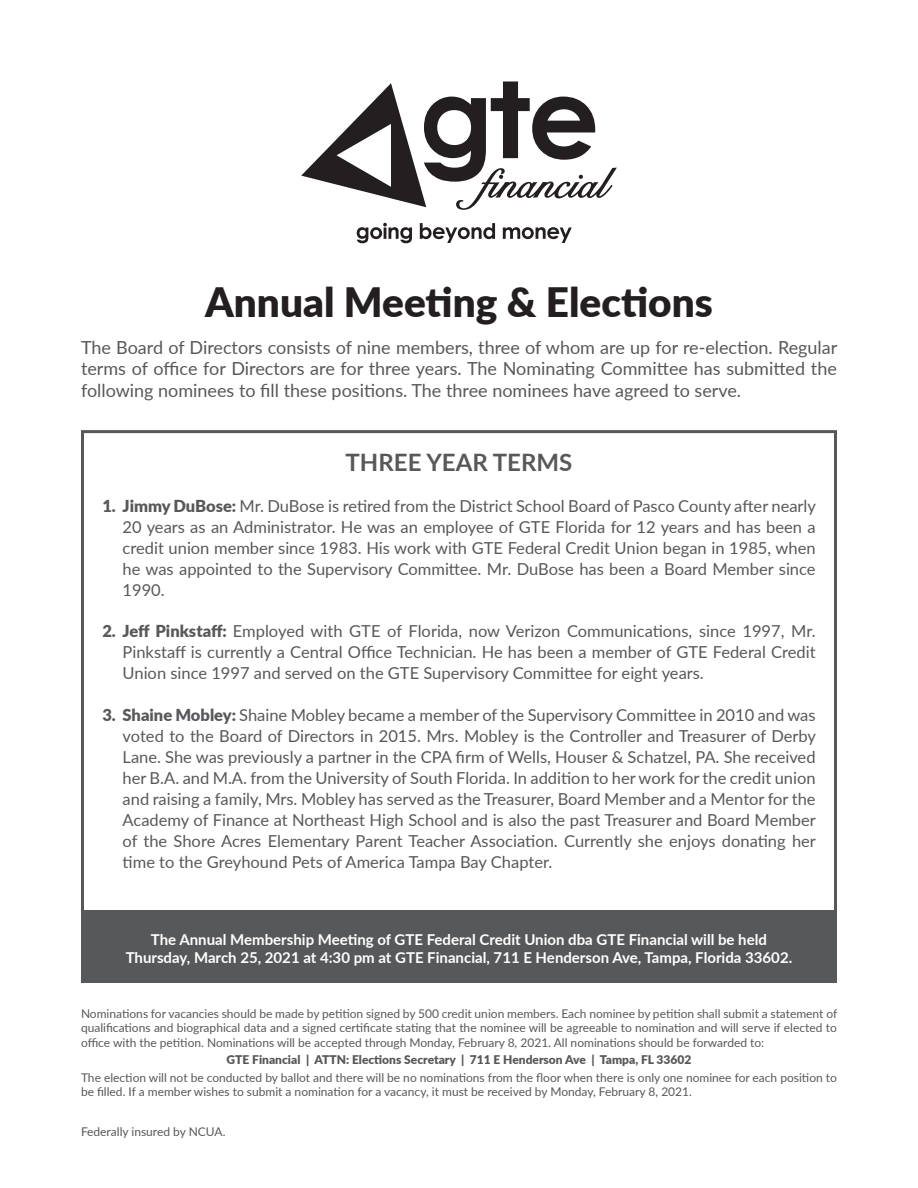
<style>
.page{position:relative;width:918px;height:1188px;background:#fff}
.page>*{position:absolute;margin:0;border:0;box-sizing:border-box;transform-origin:0 0}
.t1{font:900 40.5px "Lato";color:#231f20}
.t2{font:700 24px "Lato";color:#57585a}
.t3{font:18px/21.6px "Lato";color:#57585a;text-align:justify}
.t4{font:16.5px/21px "Lato";color:#57585a;text-align:justify}
.t5{font:700 15px/18px "Lato";color:#fff;text-align:center}
.t6{font:12px/14.4px "Lato";color:#57585a;text-align:justify}
.t7{font:900 12px "Lato";color:#57585a}
.s1{font-weight:900}
</style>
<div class="page">
<div style="left:81px;top:911px;width:756px;height:72px;background:#57585a"></div>
<svg style="left:357px;top:223px;width:55px;height:20px"></svg>
<svg style="left:420px;top:223px;width:75px;height:20px"></svg>
<svg style="left:503px;top:227px;width:69px;height:16px"></svg>
<svg style="left:301px;top:81px;width:316px;height:129px"></svg>
<p class="t1" style="left:205px;top:272px;width:509px">Annual Meeting &amp; Elections</p>
<p class="t3" style="left:81px;top:336px;width:758px">The Board of Directors consists of nine members, three of whom are up for re-election. Regular terms of office for Directors are for three years. The Nominating Committee has submitted the following nominees to fill these positions. The three nominees have agreed to serve.</p>
<p class="t2" style="left:346px;top:444px;width:228px">THREE YEAR TERMS</p>
<p class="t4" style="left:123px;top:495px;width:695px;text-indent:-20px"><span class="s1">1. Jimmy DuBose:</span> Mr. DuBose is retired from the District School Board of Pasco County after nearly 20 years as an Administrator. He was an employee of GTE Florida for 12 years and has been a credit union member since 1983. His work with GTE Federal Credit Union began in 1985, when he was appointed to the Supervisory Committee. Mr. DuBose has been a Board Member since 1990.</p>
<p class="t4" style="left:123px;top:620px;width:694px;text-indent:-20px"><span class="s1">2. Jeff Pinkstaff:</span> Employed with GTE of Florida, now Verizon Communications, since 1997, Mr.<br>Pinkstaff is currently a Central Office Technician. He has been a member of GTE Federal Credit Union since 1997 and served on the GTE Supervisory Committee for eight years.</p>
<p class="t4" style="left:123px;top:703px;width:695px;text-indent:-20px"><span class="s1">3. Shaine Mobley:</span> Shaine Mobley became a member of the Supervisory Committee in 2010 and was voted to the Board of Directors in 2015. Mrs. Mobley is the Controller and Treasurer of Derby Lane. She was previously a partner in the CPA firm of Wells, Houser &amp; Schatzel, PA. She received her B.A. and M.A. from the University of South Florida. In addition to her work for the credit union and raising a family, Mrs. Mobley has served as the Treasurer, Board Member and a Mentor for the Academy of Finance at Northeast High School and is also the past Treasurer and Board Member of the Shore Acres Elementary Parent Teacher Association. Currently she enjoys donating her time to the Greyhound Pets of America Tampa Bay Chapter.</p>
<p class="t5" style="left:126px;top:930px;width:668px">The Annual Membership Meeting of GTE Federal Credit Union dba GTE Financial will be held<br>Thursday, March 25, 2021 at 4:30 pm at GTE Financial, 711 E Henderson Ave, Tampa, Florida 33602.</p>
<p class="t6" style="left:81px;top:1006px;width:758px">Nominations for vacancies should be made by petition signed by 500 credit union members. Each nominee by petition shall submit a statement of qualifications and biographical data and a signed certificate stating that the nominee will be agreeable to nomination and will serve if elected to office with the petition. Nominations will be accepted through Monday, February 8, 2021. All nominations should be forwarded to:</p>
<p class="t7" style="left:227px;top:1051px;width:466px">GTE Financial | ATTN: Elections Secretary | 711 E Henderson Ave | Tampa, FL 33602</p>
<p class="t6" style="left:81px;top:1070px;width:757px">The election will not be conducted by ballot and there will be no nominations from the floor when there is only one nominee for each position to be filled. If a member wishes to submit a nomination for a vacancy, it must be received by Monday, February 8, 2021.</p>
<p class="t6" style="left:81px;top:1124px;width:146px">Federally insured by NCUA.</p>
</div>
